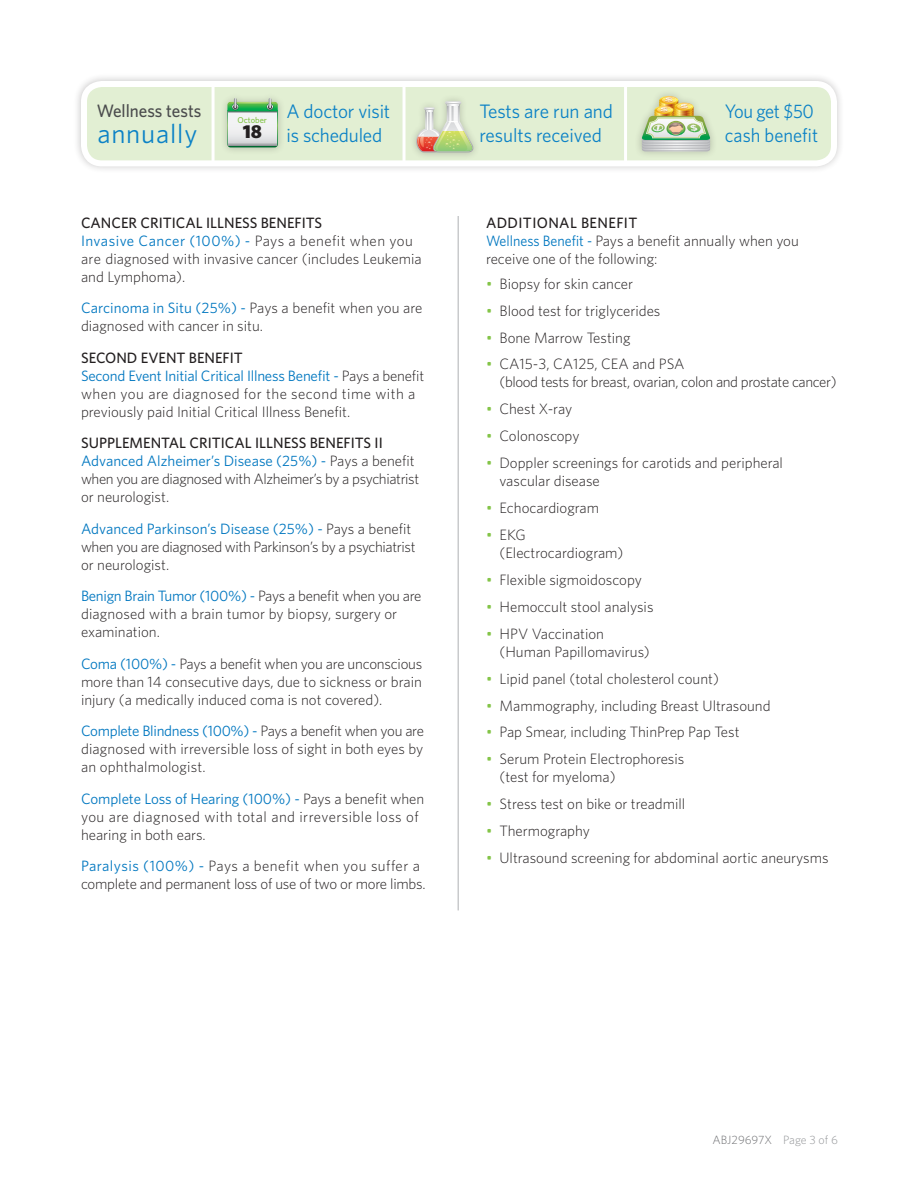
<style>
.page{position:relative;width:918px;height:1188px;background:#fff}
.page>*{position:absolute;margin:0;border:0;box-sizing:border-box;transform-origin:0 0}
.t1{font:27px "Whitney";letter-spacing:.03em;color:#0c82c6}
.t2{font:19.5px/24px "Whitney";letter-spacing:-.01em;color:#0c82c6}
.t3{font:19.5px/24px "Whitney";letter-spacing:-.01em;color:#0c82c6;scale:.95 1}
.t4{font:900 18.75px "Whitney";color:#231f20}
.t5{font:500 18px "Whitney";color:#4b4c4d;scale:.95 1}
.Paragraphs_Interior{font:300 15px/18px "Whitney";color:#231f20}
.Paragraph_Body_Text{font:300 15px/18px "Whitney";color:#231f20}
.Paragraph_Body_Text-2{font:300 15px/18px "Whitney";letter-spacing:-.025em;color:#231f20}
.Paragraphs_Interior-2{font:300 15px/18px "Whitney";letter-spacing:-.025em;color:#231f20}
.Paragraphs_Interior-3{font:300 15px/18px "Whitney";letter-spacing:.03em;color:#231f20}
.Paragraphs_Interior-4{font:500 15px "Whitney";color:#231f20}
.Paragraphs_Interior-5{font:500 15px "Whitney";letter-spacing:.025em;color:#231f20}
.t6{font:300 12px "Whitney";color:#6c6d70}
.t7{font:500 8.55px "Whitney";color:#83c447}
.s1{font-weight:400;color:#0077c0}
.s2{font-weight:400;color:#83c447}
.s3{color:#939598}
</style>
<div class="page">
<hr style="left:458px;top:216px;width:1px;height:694px;background:#c9cacc">
<div style="left:73px;top:73px;width:772px;height:101px;background:#231f20;opacity:.24"></div>
<div style="left:84px;top:84px;width:750px;height:79px;background:#e2efd3;border-radius:18px"></div>
<div style="left:81px;top:81px;width:756px;height:85px;border:6px solid #fff;border-radius:18px"></div>
<hr style="left:212px;top:81px;width:3px;height:82px;background:#fff">
<hr style="left:403px;top:85px;width:3px;height:78px;background:#fff">
<hr style="left:624px;top:81px;width:3px;height:82px;background:#fff">
<div style="left:409px;top:94px;width:72px;height:66px;background:#231f20;opacity:.25"></div>
<svg style="left:445px;top:101px;width:16px;height:3px"></svg>
<svg style="left:416px;top:102px;width:59px;height:50px"></svg>
<div style="left:220px;top:91px;width:66px;height:64px;background:#231f20;opacity:.25"></div>
<svg style="left:227px;top:98px;width:51px;height:49px;background:#bbd4c1"></svg>
<div style="left:635px;top:89px;width:83px;height:70px;background:#231f20;opacity:.25"></div>
<img style="left:642px;top:96px;width:68px;height:55px">
<p class="t5" style="left:97px;top:99px;width:112px">Wellness tests</p>
<p class="t2" style="left:286px;top:99px;width:105px">A doctor visit</p>
<p class="t1" style="left:97px;top:116px;width:102px">annually</p>
<p class="t2" style="left:286px;top:123px;width:97px">is scheduled</p>
<p class="t7" style="left:238px;top:114px;width:31px">October</p>
<p class="t4" style="left:243px;top:119px;width:21px">18</p>
<p class="Paragraphs_Interior-4" style="left:81px;top:213px;width:243px">CANCER CRITICAL ILLNESS BENEFITS</p>
<p class="Paragraphs_Interior" style="left:81px;top:231px;width:342px"><span class="s1">Invasive Cancer (100%) -</span> Pays a benefit when you are diagnosed with invasive cancer (includes Leukemia and Lymphoma).</p>
<p class="Paragraphs_Interior" style="left:81px;top:299px;width:343px"><span class="s1">Carcinoma in Situ (25%) -</span> Pays a benefit when you are diagnosed with cancer in situ.</p>
<p class="Paragraphs_Interior-4" style="left:81px;top:348px;width:163px">SECOND EVENT BENEFIT</p>
<p class="Paragraphs_Interior" style="left:81px;top:366px;width:345px"><span class="s1">Second Event Initial Critical Illness Benefit -</span> Pays a benefit when you are diagnosed for the second time with a previously paid Initial Critical Illness Benefit.</p>
<p class="Paragraphs_Interior-4" style="left:81px;top:433px;width:303px">SUPPLEMENTAL CRITICAL ILLNESS BENEFITS II</p>
<p class="Paragraphs_Interior-2" style="left:81px;top:452px;width:340px"><span class="s1">Advanced Alzheimer’s Disease (25%) -</span> Pays a benefit when you are diagnosed with Alzheimer’s by a psychiatrist or neurologist.</p>
<p class="Paragraph_Body_Text-2" style="left:81px;top:519px;width:336px"><span class="s1">Advanced Parkinson’s Disease (25%) -</span> Pays a benefit when you are diagnosed with Parkinson’s by a psychiatrist or neurologist.</p>
<p class="Paragraphs_Interior" style="left:81px;top:587px;width:342px"><span class="s1">Benign Brain Tumor (100%) -</span> Pays a benefit when you are diagnosed with a brain tumor by biopsy, surgery or examination.</p>
<p class="Paragraphs_Interior" style="left:81px;top:654px;width:343px;text-align:justify"><span class="s1">Coma (100%) -</span> Pays a benefit when you are unconscious more than 14 consecutive days, due to sickness or brain injury (a medically induced coma is not covered).</p>
<p class="Paragraphs_Interior" style="left:81px;top:722px;width:344px;text-align:justify"><span class="s1">Complete Blindness (100%) -</span> Pays a benefit when you are diagnosed with irreversible loss of sight in both eyes by an ophthalmologist.</p>
<p class="Paragraphs_Interior-3" style="left:81px;top:789px;width:345px"><span class="s1">Complete Loss of Hearing (100%) -</span> Pays a benefit when you are diagnosed with total and irreversible loss of hearing in both ears.</p>
<p class="Paragraphs_Interior" style="left:81px;top:857px;width:346px"><span class="s1">Paralysis (100%) -</span> Pays a benefit when you suffer a complete and permanent loss of use of two or more limbs.</p>
<p class="t2" style="left:479px;top:99px;width:135px">Tests are run and results received</p>
<p class="t3" style="left:725px;top:99px;width:100px">You get $50 cash benefit</p>
<p class="Paragraphs_Interior-5" style="left:486px;top:213px;width:153px">ADDITIONAL BENEFIT</p>
<p class="Paragraphs_Interior" style="left:486px;top:231px;width:314px"><span class="s1">Wellness Benefit -</span> Pays a benefit annually when you receive one of the following:</p>
<p class="Paragraph_Body_Text" style="left:486px;top:274px;width:149px"><span class="s2">•</span> Biopsy for skin cancer</p>
<p class="Paragraph_Body_Text" style="left:486px;top:301px;width:176px"><span class="s2">•</span> Blood test for triglycerides</p>
<p class="Paragraph_Body_Text" style="left:486px;top:328px;width:146px"><span class="s2">•</span> Bone Marrow Testing</p>
<p class="Paragraph_Body_Text-2" style="left:500px;top:355px;width:339px;text-indent:-14px"><span class="s2">•</span> CA15-3, CA125, CEA and PSA<br>(blood tests for breast, ovarian, colon and prostate cancer)</p>
<p class="Paragraph_Body_Text" style="left:486px;top:400px;width:88px"><span class="s2">•</span> Chest X-ray</p>
<p class="Paragraph_Body_Text" style="left:486px;top:427px;width:95px"><span class="s2">•</span> Colonoscopy</p>
<p class="Paragraph_Body_Text" style="left:500px;top:454px;width:285px;text-indent:-14px"><span class="s2">•</span> Doppler screenings for carotids and peripheral vascular disease</p>
<p class="Paragraph_Body_Text" style="left:486px;top:498px;width:115px"><span class="s2">•</span> Echocardiogram</p>
<p class="Paragraph_Body_Text" style="left:500px;top:525px;width:126px;text-indent:-14px"><span class="s2">•</span> EKG (Electrocardiogram)</p>
<p class="Paragraph_Body_Text" style="left:486px;top:570px;width:157px"><span class="s2">•</span> Flexible sigmoidoscopy</p>
<p class="Paragraph_Body_Text" style="left:486px;top:597px;width:169px"><span class="s2">•</span> Hemoccult stool analysis</p>
<p class="Paragraph_Body_Text" style="left:500px;top:624px;width:152px;text-indent:-14px"><span class="s2">•</span> HPV Vaccination (Human Papillomavirus)</p>
<p class="Paragraph_Body_Text" style="left:486px;top:669px;width:234px"><span class="s2">•</span> Lipid panel (total cholesterol count)</p>
<p class="Paragraph_Body_Text" style="left:486px;top:696px;width:286px"><span class="s2">•</span> Mammography, including Breast Ultrasound</p>
<p class="Paragraph_Body_Text" style="left:486px;top:723px;width:255px"><span class="s2">•</span> Pap Smear, including ThinPrep Pap Test</p>
<p class="Paragraph_Body_Text" style="left:500px;top:750px;width:186px;text-indent:-14px"><span class="s2">•</span> Serum Protein Electrophoresis (test for myeloma)</p>
<p class="Paragraph_Body_Text" style="left:486px;top:795px;width:201px"><span class="s2">•</span> Stress test on bike or treadmill</p>
<p class="Paragraph_Body_Text" style="left:486px;top:822px;width:106px"><span class="s2">•</span> Thermography</p>
<p class="Paragraph_Body_Text" style="left:486px;top:848px;width:344px"><span class="s2">•</span> Ultrasound screening for abdominal aortic aneurysms</p>
<p class="t6" style="left:712px;top:1131px;width:127px">ABJ29697X <span class="s3">Page 3 of 6</span></p>
</div>
